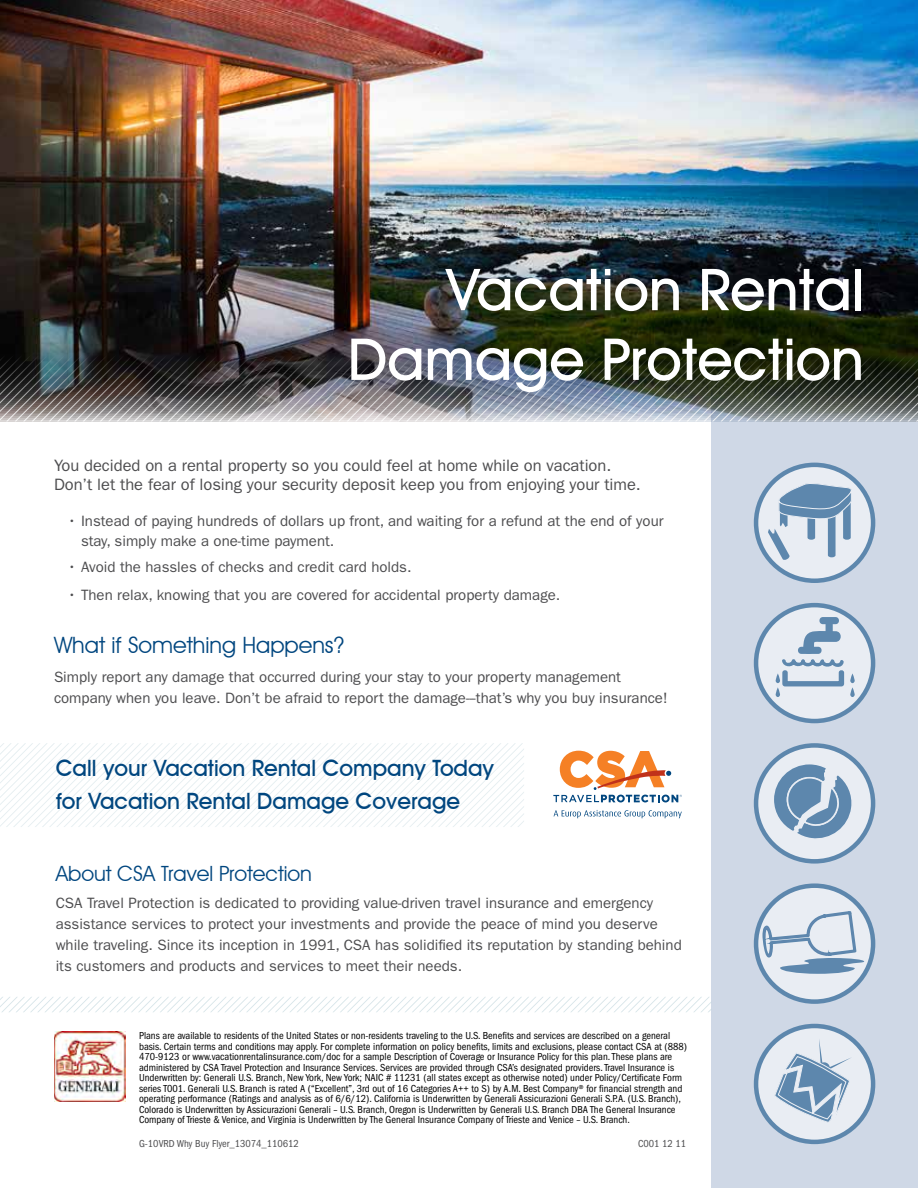
<style>
.page{position:relative;width:918px;height:1188px;background:#fff}
.page>*{position:absolute;margin:0;border:0;box-sizing:border-box;transform-origin:0 0}
.t1{font:500 58.05px/69.8px "Avant Garde IT Cby BT";color:#fff;text-align:right}
.t2{font:500 22.5px/33px "Avant Garde IT Cby BT";color:#00467f}
.t3{font:22.5px "Avant Garde IT Cby BT";color:#00467f}
.t4{font:21px "Avant Garde IT Cby BT";color:#00467f}
.t5{font:16.5px/19.5px "ITC Franklin Gothic Std";color:#4d4d4f}
.t6{font:15px/21px "ITC Franklin Gothic Std";color:#4d4d4f}
.t7{font:condensed 10.5px/10.5px "ITC Franklin Gothic Std";color:#000}
.t8{font:condensed 10.5px "ITC Franklin Gothic Std";color:#4d4d4f}
</style>
<div class="page">
<svg style="left:0;top:997px;width:711px;height:15px"></svg>
<svg style="left:0;top:743px;width:524px;height:84px"></svg>
<div style="left:711px;top:242px;width:207px;height:946px;background:#cfd8e6"></div>
<svg style="left:553px;top:751px;width:129px;height:51px"></svg>
<svg style="left:554px;top:810px;width:128px;height:8px"></svg>
<img style="left:54px;top:1032px;width:71px;height:70px">
<img style="left:0;top:0;width:918px;height:354px">
<img style="left:0;top:354px;width:918px;height:67px">
<svg style="left:756px;top:465px;width:117px;height:116px;fill:#e9edf3"></svg>
<div style="left:754px;top:463px;width:121px;height:120px;border:4px solid #00467f;border-radius:50%"></div>
<svg style="left:768px;top:481px;width:84px;height:79px"></svg>
<svg style="left:756px;top:605px;width:117px;height:116px;fill:#e9edf3"></svg>
<div style="left:754px;top:603px;width:121px;height:120px;border:4px solid #00467f;border-radius:50%"></div>
<svg style="left:776px;top:617px;width:68px;height:80px"></svg>
<svg style="left:850px;top:673px;width:5px;height:24px"></svg>
<svg style="left:756px;top:886px;width:117px;height:116px;fill:#e9edf3"></svg>
<div style="left:754px;top:883px;width:121px;height:121px;border:4px solid #00467f;border-radius:50%"></div>
<svg style="left:761px;top:890px;width:103px;height:84px"></svg>
<svg style="left:756px;top:1026px;width:117px;height:116px;fill:#e9edf3"></svg>
<div style="left:754px;top:1024px;width:121px;height:120px;border:4px solid #00467f;border-radius:50%"></div>
<svg style="left:774px;top:1038px;width:78px;height:88px"></svg>
<svg style="left:756px;top:745px;width:117px;height:116px;fill:#e9edf3"></svg>
<div style="left:754px;top:743px;width:121px;height:121px;border:4px solid #00467f;border-radius:50%"></div>
<svg style="left:772px;top:762px;width:83px;height:81px"></svg>
<h1 class="t1" style="left:348px;top:254px;width:518px">Vacation Rental<br>Damage Protection</h1>
<h3 class="t5" style="left:54px;top:455px;width:588px">You decided on a rental property so you could feel at home while on vacation.<br>Don’t let the fear of losing your security deposit keep you from enjoying your time.</h3>
<h3 class="t6" style="left:81px;top:511px;width:584px;line-height:19.5px;text-indent:-14px">• Instead of paying hundreds of dollars up front, and waiting for a refund at the end of your stay, simply make a one-time payment.</h3>
<h3 class="t6" style="left:68px;top:556px;width:346px">• Avoid the hassles of checks and credit card holds.</h3>
<h3 class="t6" style="left:68px;top:584px;width:494px">• Then relax, knowing that you are covered for accidental property damage.</h3>
<h2 class="t3" style="left:54px;top:631px;width:292px">What if Something Happens?</h2>
<h3 class="t6" style="left:54px;top:666px;width:615px">Simply report any damage that occurred during your stay to your property management company when you leave. Don’t be afraid to report the damage---that’s why you buy insurance!</h3>
<h2 class="t2" style="left:56px;top:751px;width:440px">Call your Vacation Rental Company Today for Vacation Rental Damage Coverage</h2>
<h3 class="t4" style="left:56px;top:861px;width:258px">About CSA Travel Protection</h3>
<p class="t6" style="left:56px;top:892px;width:628px">CSA Travel Protection is dedicated to providing value-driven travel insurance and emergency assistance services to protect your investments and provide the peace of mind you deserve while traveling. Since its inception in 1991, CSA has solidified its reputation by standing behind its customers and products and services to meet their needs.</p>
<p class="t7" style="left:139px;top:1031px;width:550px">Plans are available to residents of the United States or non-residents traveling to the U.S. Benefits and services are described on a general basis. Certain terms and conditions may apply. For complete information on policy benefits, limits and exclusions, please contact CSA at (888)<br>470-9123 or www.vacationrentalinsurance.com/doc for a sample Description of Coverage or Insurance Policy for this plan. These plans are administered by CSA Travel Protection and Insurance Services. Services are provided through CSA’s designated providers. Travel Insurance is Underwritten by: Generali U.S. Branch, New York, New York; NAIC # 11231 (all states except as otherwise noted) under Policy/Certificate Form series T001. Generali U.S. Branch is rated A (“Excellent”, 3rd out of 16 Categories A++ to S) by A.M. Best Company® for financial strength and operating performance (Ratings and analysis as of 6/6/12). California is Underwritten by Generali Assicurazioni Generali S.P.A. (U.S. Branch), Colorado is Underwritten by Assicurazioni Generali – U.S. Branch, Oregon is Underwritten by Generali U.S. Branch DBA The General Insurance Company of Trieste &amp; Venice, and Virginia is Underwritten by The General Insurance Company of Trieste and Venice – U.S. Branch.</p>
<p class="t8" style="left:139px;top:1138px;width:161px">G-10VRD Why Buy Flyer_13074_110612</p>
<p class="t8" style="left:638px;top:1138px;width:50px">C001 12 11</p>
</div>
